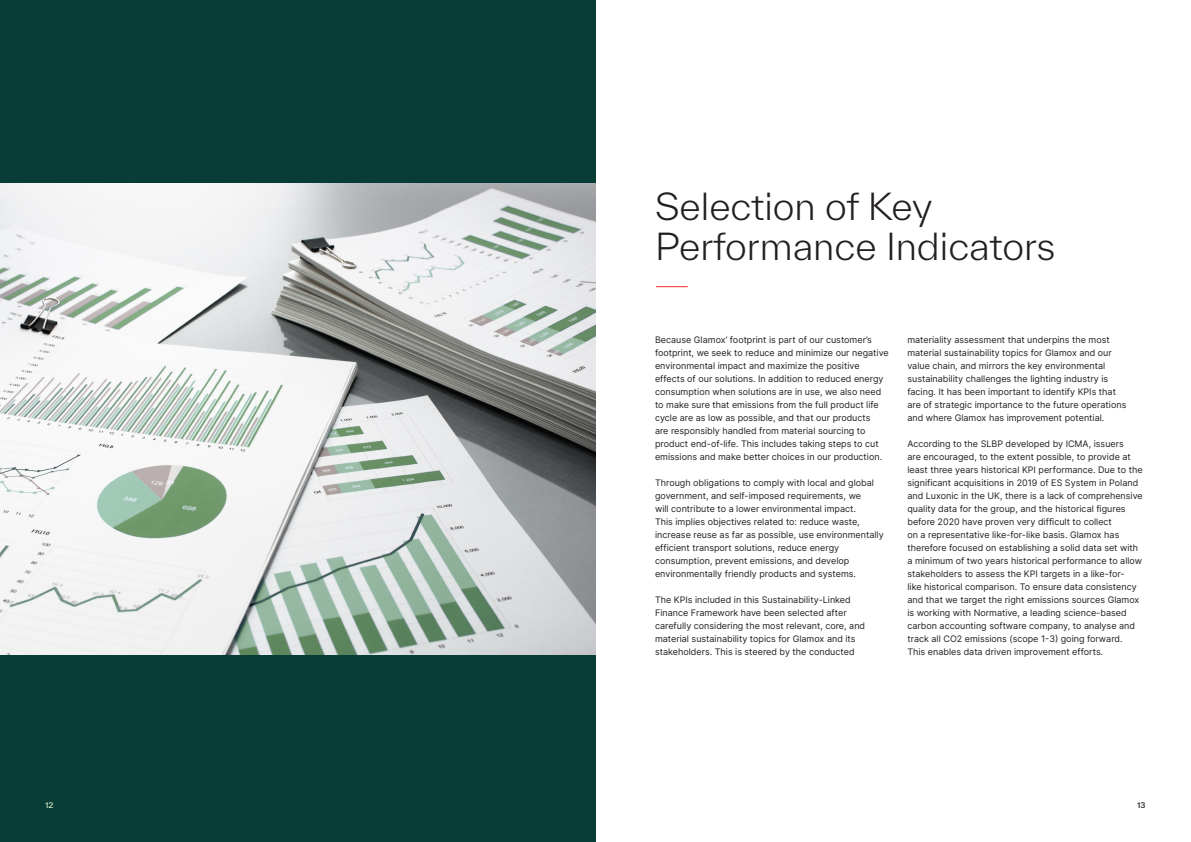
<style>
.page{position:relative;width:1191px;height:842px;background:#fff}
.page>*{position:absolute;margin:0;border:0;box-sizing:border-box;transform-origin:0 0}
.Headline_1_36pt{font:300 36px/40px "TWK Everett";color:#231f20}
.Body_copy_9pt{font:9px/13px "Inter";color:#231f20}
.t1{font:500 7.5px "TWK Everett";color:#231f20}
.Page_numbers_7_5pt{font:500 7.5px "TWK Everett";color:#cae4c0}
</style>
<div class="page">
<hr style="left:656px;top:286px;width:32px;height:1px;background:#ee2a2b">
<div style="left:0;top:0;width:595px;height:842px;background:#083c36"></div>
<img style="left:0;top:183px;width:595px;height:471px">
<p class="Page_numbers_7_5pt" style="left:45px;top:800px;width:10px">12</p>
<p class="Headline_1_36pt" style="left:655px;top:186px;width:402px">Selection of Key<br>Performance Indicators</p>
<p class="Body_copy_9pt" style="left:655px;top:333px;width:235px">Because Glamox’ footprint is part of our customer’s footprint, we seek to reduce and minimize our negative environmental impact and maximize the positive effects of our solutions. In addition to reduced energy consumption when solutions are in use, we also need to make sure that emissions from the full product life cycle are as low as possible, and that our products<br>are responsibly handled from material sourcing to product end-of-life. This includes taking steps to cut emissions and make better choices in our production.</p>
<p class="Body_copy_9pt" style="left:655px;top:476px;width:230px">Through obligations to comply with local and global government, and self-imposed requirements, we<br>will contribute to a lower environmental impact.<br>This implies objectives related to: reduce waste, increase reuse as far as possible, use environmentally efficient transport solutions, reduce energy consumption, prevent emissions, and develop environmentally friendly products and systems.</p>
<p class="Body_copy_9pt" style="left:655px;top:593px;width:212px">The KPIs included in this Sustainability-Linked Finance Framework have been selected after carefully considering the most relevant, core, and material sustainability topics for Glamox and its stakeholders. This is steered by the conducted</p>
<p class="Body_copy_9pt" style="left:907px;top:333px;width:220px">materiality assessment that underpins the most material sustainability topics for Glamox and our value chain, and mirrors the key environmental sustainability challenges the lighting industry is facing. It has been important to identify KPIs that are of strategic importance to the future operations and where Glamox has improvement potential.</p>
<p class="Body_copy_9pt" style="left:907px;top:437px;width:237px">According to the SLBP developed by ICMA, issuers<br>are encouraged, to the extent possible, to provide at least three years historical KPI performance. Due to the significant acquisitions in 2019 of ES System in Poland and Luxonic in the UK, there is a lack of comprehensive quality data for the group, and the historical figures before 2020 have proven very difficult to collect<br>on a representative like-for-like basis. Glamox has therefore focused on establishing a solid data set with a minimum of two years historical performance to allow stakeholders to assess the KPI targets in a like-for-<br>like historical comparison. To ensure data consistency and that we target the right emissions sources Glamox is working with Normative, a leading science-based carbon accounting software company, to analyse and track all CO2 emissions (scope 1-3) going forward.<br>This enables data driven improvement efforts.</p>
<p class="t1" style="left:1137px;top:800px;width:9px">13</p>
</div>
